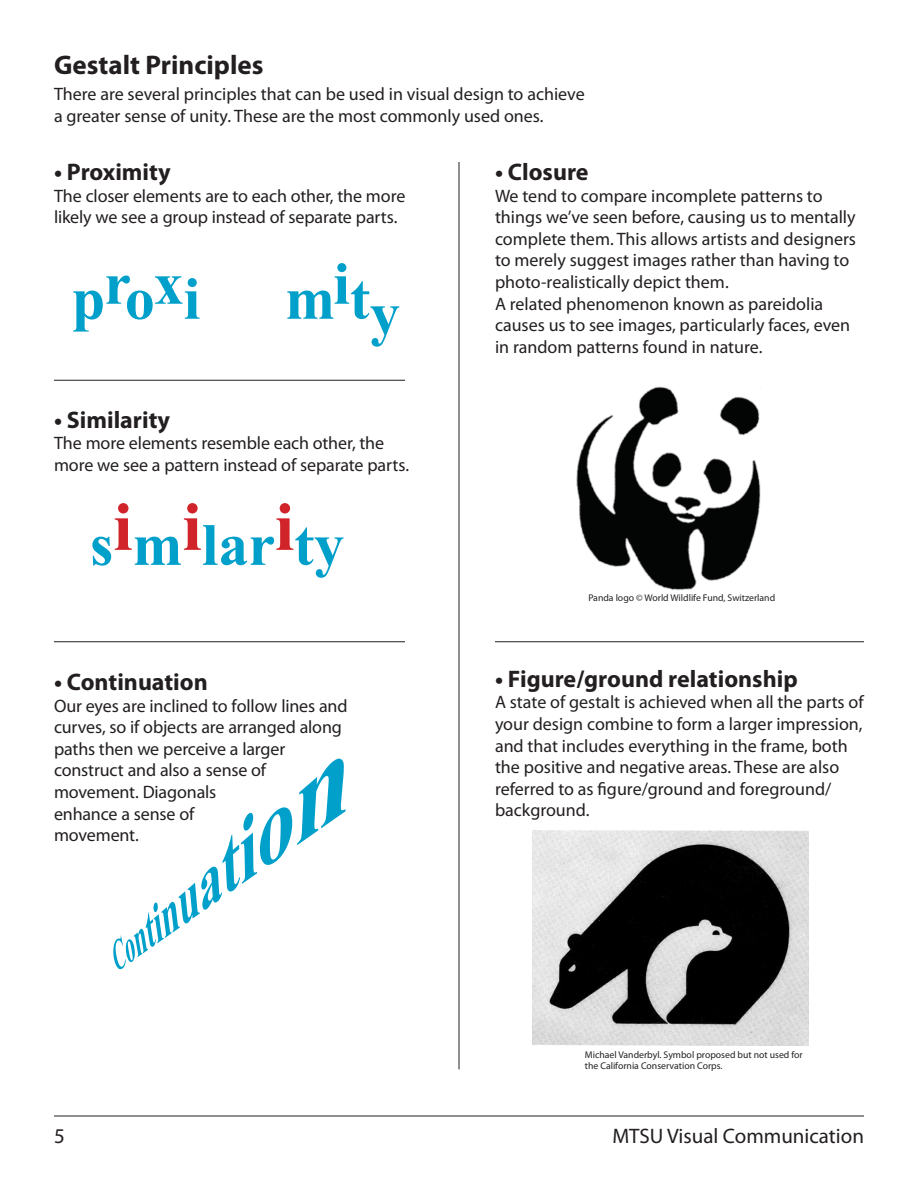
<style>
.page{position:relative;width:918px;height:1188px;background:#fff}
.page>*{position:absolute;margin:0;border:0;box-sizing:border-box;transform-origin:0 0}
.t1{font:700 60px "Times New Roman";color:#00a0ca}
.subhed_18p{font:700 27px "Myriad Pro";color:#231f20}
.subhed{font:700 24px "Myriad Pro";color:#231f20}
.t2{font:21px "Myriad Pro";color:#231f20}
.body_text{font:18px/21.6px "Myriad Pro";color:#231f20}
.t3{font:9.75px/11.2px "Myriad Pro";color:#231f20}
</style>
<div class="page">
<hr style="left:54px;top:1116px;width:810px;height:1px;background:#231f20">
<img style="left:532px;top:831px;width:276px;height:214px">
<img style="left:576px;top:386px;width:185px;height:204px">
<svg style="left:113px;top:758px;width:233px;height:211px"></svg>
<hr style="left:54px;top:380px;width:351px;height:1px;background:#231f20">
<hr style="left:54px;top:641px;width:351px;height:1px;background:#231f20">
<hr style="left:495px;top:641px;width:369px;height:1px;background:#231f20">
<hr style="left:459px;top:162px;width:1px;height:907px;background:#231f20">
<p class="subhed_18p" style="left:54px;top:48px;width:211px">Gestalt Principles</p>
<p class="body_text" style="left:54px;top:83px;width:532px">There are several principles that can be used in visual design to achieve a greater sense of unity. These are the most commonly used ones.</p>
<p class="subhed" style="left:54px;top:156px;width:118px">• Proximity</p>
<p class="body_text" style="left:54px;top:184px;width:353px">The closer elements are to each other, the more likely we see a group instead of separate parts.</p>
<p class="subhed" style="left:495px;top:156px;width:95px">• Closure</p>
<p class="body_text" style="left:495px;top:184px;width:363px">We tend to compare incomplete patterns to things we’ve seen before, causing us to mentally complete them. This allows artists and designers to merely suggest images rather than having to photo-realistically depict them.</p>
<p class="body_text" style="left:495px;top:292px;width:357px">A related phenomenon known as pareidolia causes us to see images, particularly faces, even in random patterns found in nature.</p>
<p class="t1" style="left:285px;top:257px;width:116px">mity</p>
<p class="t1" style="left:72px;top:257px;width:130px">proxi</p>
<p class="subhed" style="left:54px;top:404px;width:118px">• Similarity</p>
<p class="body_text" style="left:54px;top:432px;width:357px">The more elements resemble each other, the more we see a pattern instead of separate parts.</p>
<p class="t1" style="left:90px;top:503px;width:256px">s<sup>i</sup>m<sup>i</sup>lar<sup>i</sup>ty</p>
<p class="subhed" style="left:54px;top:666px;width:155px">• Continuation</p>
<p class="body_text" style="left:54px;top:694px;width:295px">Our eyes are inclined to follow lines and curves, so if objects are arranged along paths then we perceive a larger construct and also a sense of movement. Diagonals<br>enhance a sense of<br>movement.</p>
<p class="t3" style="left:588px;top:592px;width:188px">Panda logo © World Wildlife Fund, Switzerland</p>
<p class="subhed" style="left:495px;top:663px;width:304px">• Figure/ground relationship</p>
<p class="body_text" style="left:495px;top:691px;width:370px">A state of gestalt is achieved when all the parts of your design combine to form a larger impression, and that includes everything in the frame, both the positive and negative areas. These are also referred to as figure/ground and foreground/ background.</p>
<p class="t3" style="left:585px;top:1049px;width:219px">Michael Vanderbyl. Symbol proposed but not used for the California Conservation Corps.</p>
<p class="t2" style="left:54px;top:1123px;width:12px">5</p>
<p class="t2" style="left:613px;top:1123px;width:253px">MTSU Visual Communication</p>
</div>
